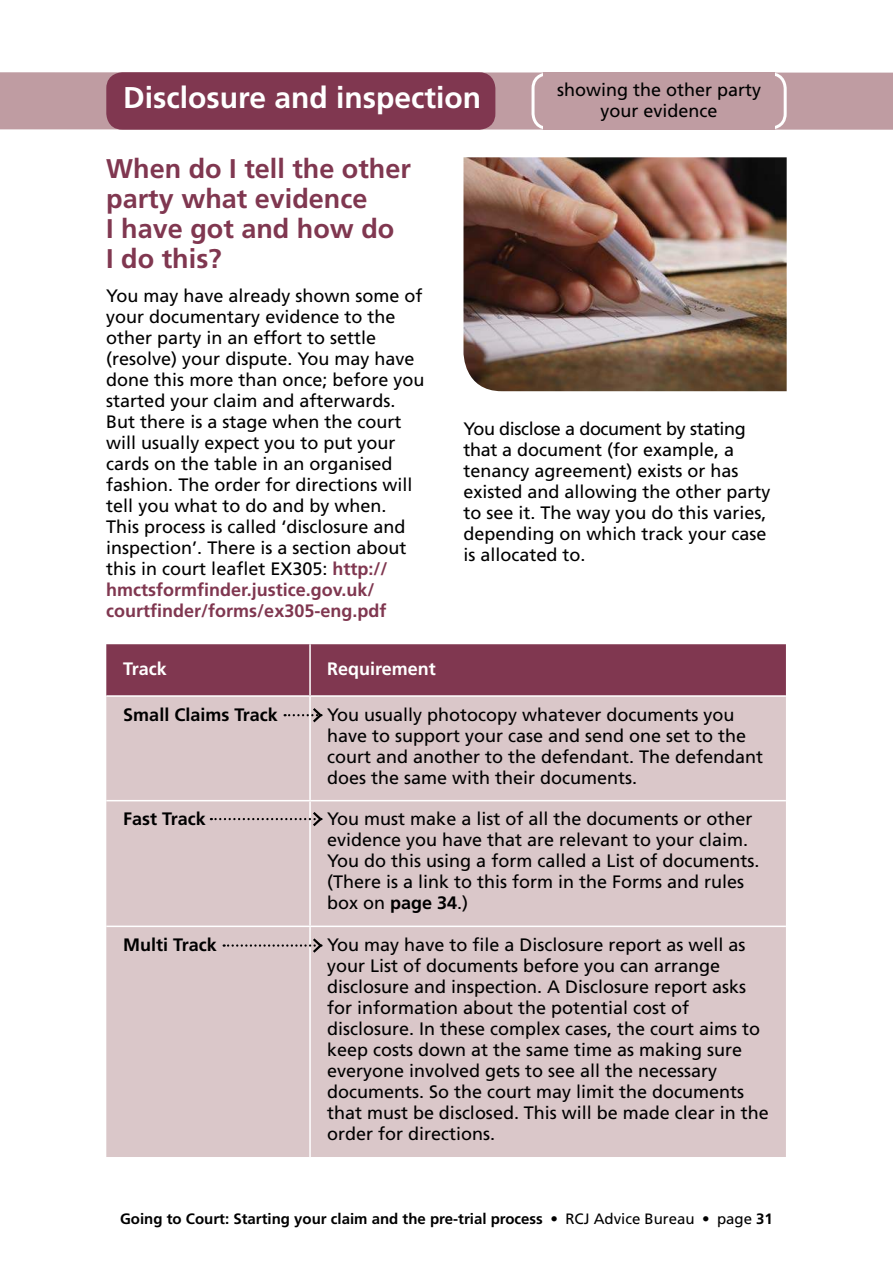
<style>
.page{position:relative;width:893px;height:1263px;background:#fff}
.page>*{position:absolute;margin:0;border:0;box-sizing:border-box;transform-origin:0 0}
.t1{font:700 30px "Frutiger LT Std";color:#fff}
.t2{font:700 27px/30px "Frutiger LT Std";color:#803750}
.t3{font:18px/21px "Frutiger";color:#000}
.t4{font:700 18px/21px "Frutiger LT Std";color:#803750}
.t5{font:700 18px "Frutiger LT Std";color:#000}
.t6{font:700 18px "Frutiger LT Std";color:#fff}
.t7{font:700 15px "Frutiger LT Std";color:#000}
.s1{font-family:"Frutiger LT Std";font-weight:700;color:#803750}
.s2{font-family:"Frutiger";font-weight:400}
.s3{font-family:"Frutiger LT Std";font-weight:700}
</style>
<div class="page">
<div style="left:0;top:72px;width:893px;height:58px;background:#bf9ca2"></div>
<div style="left:106px;top:72px;width:389px;height:58px;background:#803750;border-radius:16px"></div>
<img style="left:463px;top:157px;width:324px;height:234px">
<div style="left:531px;top:72px;width:256px;height:58px;border:3px solid #fff;border-radius:15px"></div>
<div style="left:543px;top:72px;width:232px;height:58px;background:#bf9ca2"></div>
<div style="left:106px;top:644px;width:680px;height:51px;background:#803750"></div>
<div style="left:106px;top:697px;width:680px;height:460px;background:#dac7c9"></div>
<hr style="left:309px;top:644px;width:2px;height:51px;background:#fff">
<hr style="left:309px;top:697px;width:2px;height:103px;background:#fff">
<hr style="left:106px;top:800px;width:204px;height:1px;background:#fff">
<hr style="left:310px;top:800px;width:476px;height:1px;background:#fff">
<hr style="left:309px;top:801px;width:2px;height:124px;background:#fff">
<hr style="left:106px;top:925px;width:204px;height:2px;background:#fff">
<hr style="left:310px;top:925px;width:476px;height:2px;background:#fff">
<hr style="left:309px;top:927px;width:2px;height:230px;background:#fff">
<svg style="left:285px;top:706px;width:39px;height:19px"></svg>
<svg style="left:211px;top:809px;width:113px;height:19px;background:#ccbbbd"></svg>
<svg style="left:224px;top:936px;width:100px;height:19px;background:#ccbabc"></svg>
<h1 class="t1" style="left:123px;top:80px;width:359px">Disclosure and inspection</h1>
<p class="t3" style="left:557px;top:80px;width:206px;line-height:20.2px;text-align:center">showing the other party your evidence</p>
<h2 class="t2" style="left:106px;top:153px;width:306px">When do I tell the other party what evidence<br>I have got and how do<br>I do this?</h2>
<p class="t3" style="left:106px;top:285px;width:320px">You may have already shown some of your documentary evidence to the other party in an effort to settle (resolve) your dispute. You may have done this more than once; before you started your claim and afterwards.<br>But there is a stage when the court will usually expect you to put your cards on the table in an organised fashion. The order for directions will tell you what to do and by when.<br>This process is called ‘disclosure and inspection’. There is a section about this in court leaflet EX305: <span class="s1">http://</span></p>
<p class="t4" style="left:106px;top:579px;width:282px">hmctsformfinder.justice.gov.uk/ courtfinder/forms/ex305-eng.pdf</p>
<p class="t3" style="left:463px;top:418px;width:309px">You disclose a document by stating that a document (for example, a tenancy agreement) exists or has existed and allowing the other party to see it. The way you do this varies, depending on which track your case is allocated to.</p>
<p class="t6" style="left:123px;top:658px;width:45px">Track</p>
<p class="t6" style="left:327px;top:658px;width:110px">Requirement</p>
<p class="t5" style="left:123px;top:704px;width:166px">Small Claims Track <span class="s2">→</span></p>
<p class="t3" style="left:327px;top:704px;width:438px">You usually photocopy whatever documents you have to support your case and send one set to the court and another to the defendant. The defendant does the same with their documents.</p>
<p class="t5" style="left:123px;top:808px;width:84px">Fast Track</p>
<p class="t3" style="left:327px;top:808px;width:434px">You must make a list of all the documents or other evidence you have that are relevant to your claim.<br>You do this using a form called a List of documents. (There is a link to this form in the Forms and rules box on <span class="s3">page 34</span>.)</p>
<p class="t5" style="left:123px;top:934px;width:95px">Multi Track</p>
<p class="t3" style="left:327px;top:934px;width:443px">You may have to file a Disclosure report as well as your List of documents before you can arrange disclosure and inspection. A Disclosure report asks for information about the potential cost of disclosure. In these complex cases, the court aims to keep costs down at the same time as making sure everyone involved gets to see all the necessary documents. So the court may limit the documents that must be disclosed. This will be made clear in the order for directions.</p>
<p class="t7" style="left:120px;top:1209px;width:654px">Going to Court: Starting your claim and the pre-trial process <span class="s2">• RCJ Advice Bureau • page</span> 31</p>
</div>
